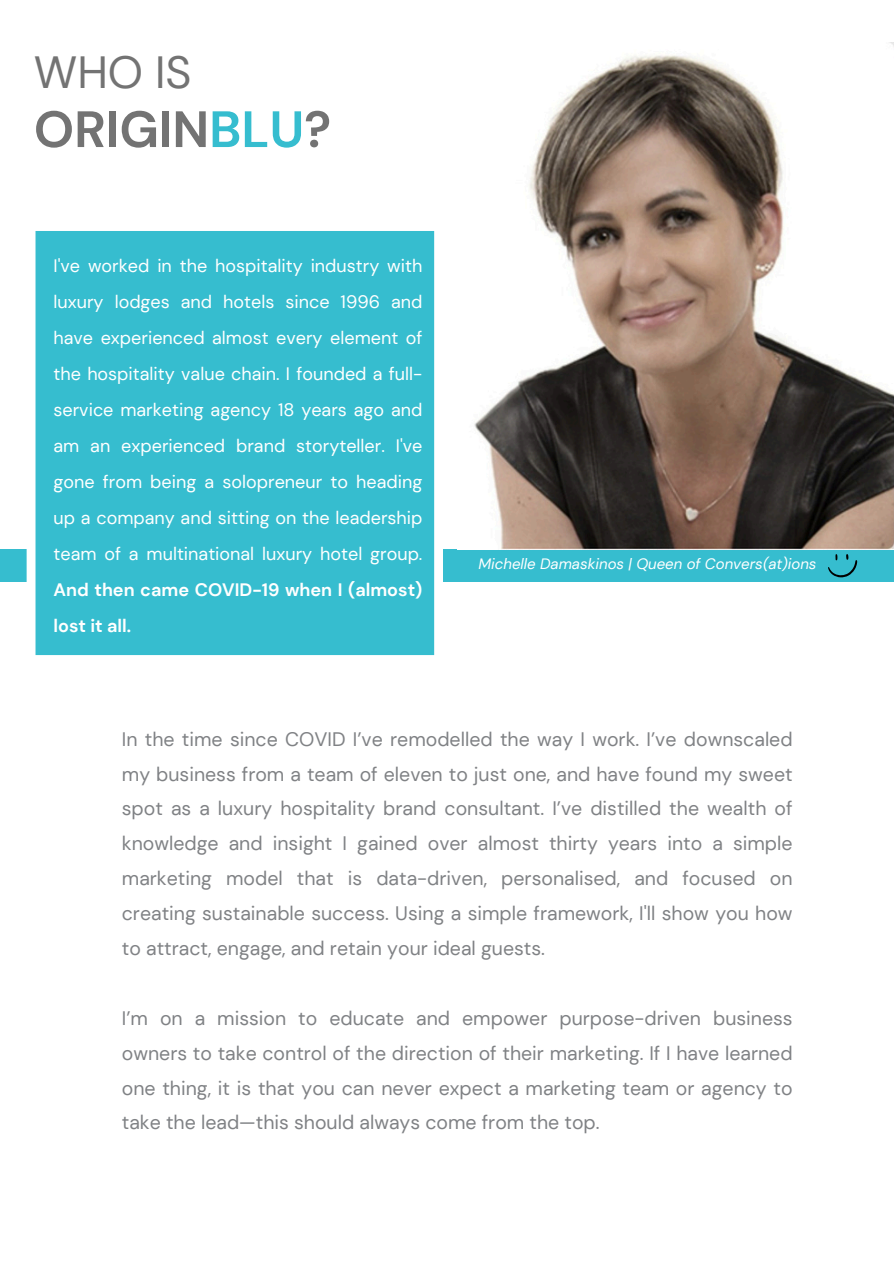
<style>
.page{position:relative;width:894px;height:1264px;background:#fff}
.page>*{position:absolute;margin:0;border:0;box-sizing:border-box;transform-origin:0 0}
.t1{font:700 51px "DM Sans";color:#737373}
.t2{font:45px "DM Sans";color:#737373}
.t3{font:19.5px/34.8px "DM Sans";color:#808285;text-align:justify}
.t4{font:18px/36px "DM Sans";color:#fff;text-align:justify}
.t5{font:italic 15px "DM Sans";color:#fff}
.s1{color:#36bdcf}
.s2{font-weight:700}
</style>
<div class="page">
<div style="left:0;top:549px;width:893px;height:32px;background:#36bdcf"></div>
<img style="left:474px;top:43px;width:419px;height:506px">
<div style="left:27px;top:231px;width:416px;height:425px;background:#36bdcf"></div>
<svg style="left:828px;top:554px;width:29px;height:23px"></svg>
<p class="t2" style="left:34px;top:44px;width:159px">WHO IS</p>
<p class="t1" style="left:34px;top:96px;width:299px">ORIGIN<span class="s1">BLU</span>?</p>
<h3 class="t4" style="left:53px;top:247px;width:370px">I've worked in the hospitality industry with luxury lodges and hotels since 1996 and have experienced almost every element of the hospitality value chain. I founded a full&shy;service marketing agency 18 years ago and am an experienced brand storyteller. I've gone from being a solopreneur to heading up a company and sitting on the leadership team of a multinational luxury hotel group.<br><span class="s2">And then came COVID-19 when I (almost) lost it all.</span></h3>
<h3 class="t5" style="left:478px;top:554px;width:339px">Michelle Damaskinos | Queen of Convers(at)ions</h3>
<h2 class="t3" style="left:122px;top:721px;width:672px">In the time since COVID I’ve remodelled the way I work. I’ve downscaled my business from a team of eleven to just one, and have found my sweet spot as a luxury hospitality brand consultant. I’ve distilled the wealth of knowledge and insight I gained over almost thirty years into a simple marketing model that is data-driven, personalised, and focused on creating sustainable success. Using a simple framework, I'll show you how to attract, engage, and retain your ideal guests.</h2>
<h1 class="t3" style="left:122px;top:1000px;width:672px">I’m on a mission to educate and empower purpose-driven business owners to take control of the direction of their marketing. If I have learned one thing, it is that you can never expect a marketing team or agency to take the lead—this should always come from the top.</h1>
</div>
